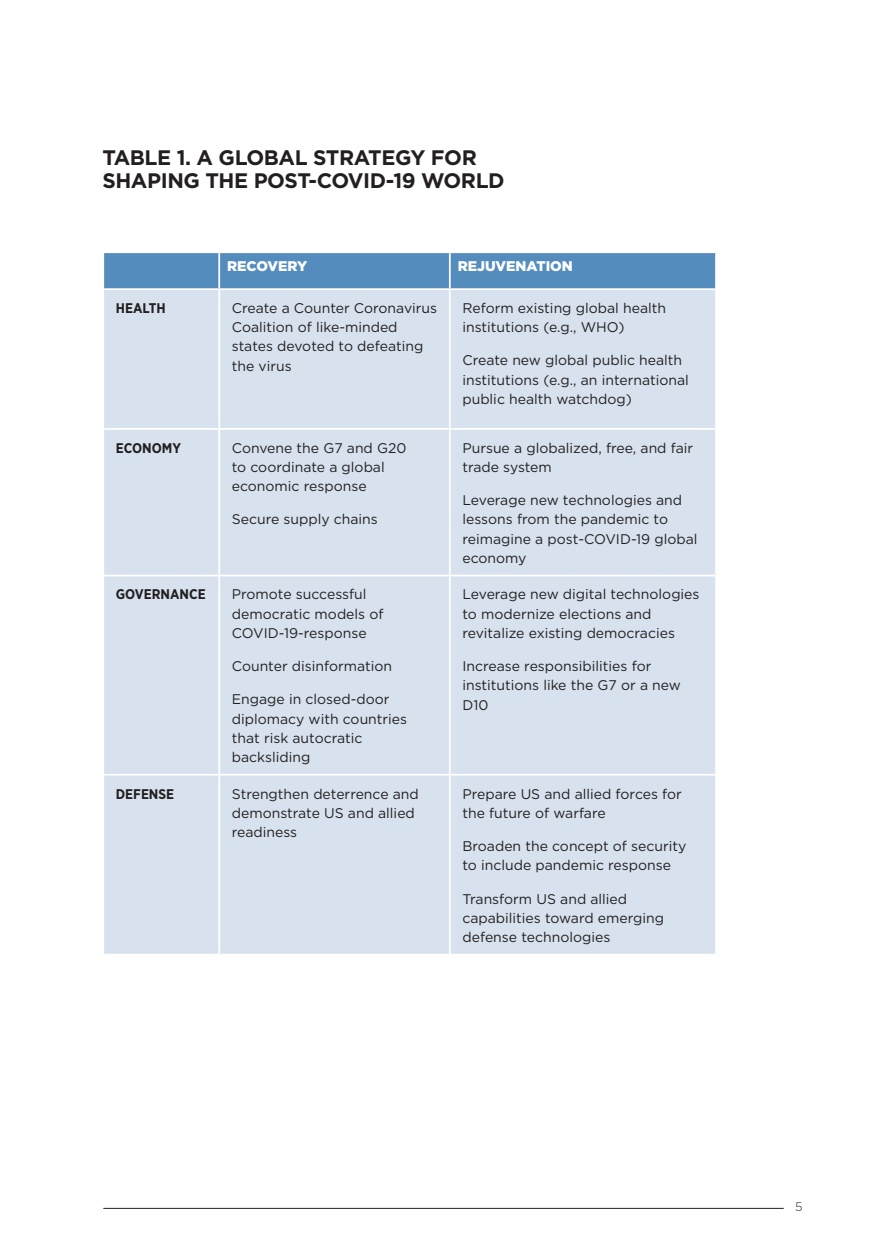
<style>
.page{position:relative;width:882px;height:1260px;background:#fff}
.page>*{position:absolute;margin:0;border:0;box-sizing:border-box;transform-origin:0 0}
.MAIN_subhead{font:700 21px/22.8px "Gotham";letter-spacing:-.02em;color:#231f20}
.table_body{font:14px/19.2px "Gotham";color:#231f20}
.table_title{font:700 14px "Gotham Narrow";color:#231f20}
.scenario_c_key{font:900 14px "Gotham";color:#fff}
.t1{font:300 12.25px "Gotham";color:#231f20}
</style>
<div class="page">
<hr style="left:103px;top:1208px;width:681px;height:1px;background:#231f20">
<div style="left:104px;top:253px;width:611px;height:35px;background:#548dbd"></div>
<div style="left:104px;top:290px;width:611px;height:664px;background:#d7e2ee"></div>
<hr style="left:218px;top:253px;width:2px;height:35px;background:#fff">
<hr style="left:449px;top:253px;width:2px;height:35px;background:#fff">
<hr style="left:218px;top:290px;width:2px;height:138px;background:#fff">
<hr style="left:449px;top:290px;width:2px;height:138px;background:#fff">
<hr style="left:218px;top:430px;width:2px;height:145px;background:#fff">
<hr style="left:449px;top:430px;width:2px;height:145px;background:#fff">
<hr style="left:218px;top:576px;width:2px;height:198px;background:#fff">
<hr style="left:449px;top:576px;width:2px;height:198px;background:#fff">
<hr style="left:218px;top:776px;width:2px;height:178px;background:#fff">
<hr style="left:449px;top:776px;width:2px;height:178px;background:#fff">
<hr style="left:104px;top:428px;width:115px;height:2px;background:#fff">
<hr style="left:219px;top:428px;width:231px;height:2px;background:#fff">
<hr style="left:450px;top:428px;width:265px;height:2px;background:#fff">
<hr style="left:104px;top:575px;width:115px;height:1px;background:#fff">
<hr style="left:219px;top:575px;width:231px;height:1px;background:#fff">
<hr style="left:450px;top:575px;width:265px;height:1px;background:#fff">
<hr style="left:104px;top:774px;width:115px;height:2px;background:#fff">
<hr style="left:219px;top:774px;width:231px;height:2px;background:#fff">
<hr style="left:450px;top:774px;width:265px;height:2px;background:#fff">
<p class="MAIN_subhead" style="left:102px;top:146px;width:404px">TABLE 1. A GLOBAL STRATEGY FOR<br>SHAPING THE POST-COVID-19 WORLD</p>
<p class="scenario_c_key" style="left:227px;top:257px;width:82px">RECOVERY</p>
<p class="scenario_c_key" style="left:458px;top:257px;width:117px">REJUVENATION</p>
<p class="table_title" style="left:116px;top:299px;width:51px">HEALTH</p>
<p class="table_body" style="left:232px;top:298px;width:207px">Create a Counter Coronavirus<br>Coalition of like-minded states devoted to defeating the virus</p>
<p class="table_body" style="left:462px;top:298px;width:205px">Reform existing global health institutions (e.g., WHO)</p>
<p class="table_body" style="left:462px;top:351px;width:228px">Create new global public health institutions (e.g., an international public health watchdog)</p>
<p class="table_title" style="left:116px;top:439px;width:67px">ECONOMY</p>
<p class="table_body" style="left:232px;top:438px;width:176px">Convene the G7 and G20 to coordinate a global economic response</p>
<p class="table_body" style="left:232px;top:510px;width:148px">Secure supply chains</p>
<p class="table_title" style="left:116px;top:585px;width:91px">GOVERNANCE</p>
<p class="table_body" style="left:232px;top:584px;width:153px">Promote successful democratic models of<br>COVID-19-response</p>
<p class="table_body" style="left:232px;top:656px;width:162px">Counter disinformation</p>
<p class="table_body" style="left:232px;top:689px;width:177px">Engage in closed-door diplomacy with countries that risk autocratic backsliding</p>
<p class="table_body" style="left:462px;top:438px;width:232px">Pursue a globalized, free, and fair trade system</p>
<p class="table_body" style="left:462px;top:490px;width:237px">Leverage new technologies and lessons from the pandemic to reimagine a post-COVID-19 global economy</p>
<p class="table_body" style="left:462px;top:584px;width:239px">Leverage new digital technologies to modernize elections and revitalize existing democracies</p>
<p class="table_body" style="left:462px;top:656px;width:220px">Increase responsibilities for institutions like the G7 or a new<br>D10</p>
<p class="table_title" style="left:116px;top:785px;width:60px">DEFENSE</p>
<p class="table_body" style="left:232px;top:784px;width:189px">Strengthen deterrence and demonstrate US and allied readiness</p>
<p class="table_body" style="left:462px;top:784px;width:221px">Prepare US and allied forces for the future of warfare</p>
<p class="table_body" style="left:462px;top:836px;width:226px">Broaden the concept of security to include pandemic response</p>
<p class="table_body" style="left:462px;top:889px;width:203px">Transform US and allied capabilities toward emerging defense technologies</p>
<p class="t1" style="left:795px;top:1199px;width:9px">5</p>
</div>
